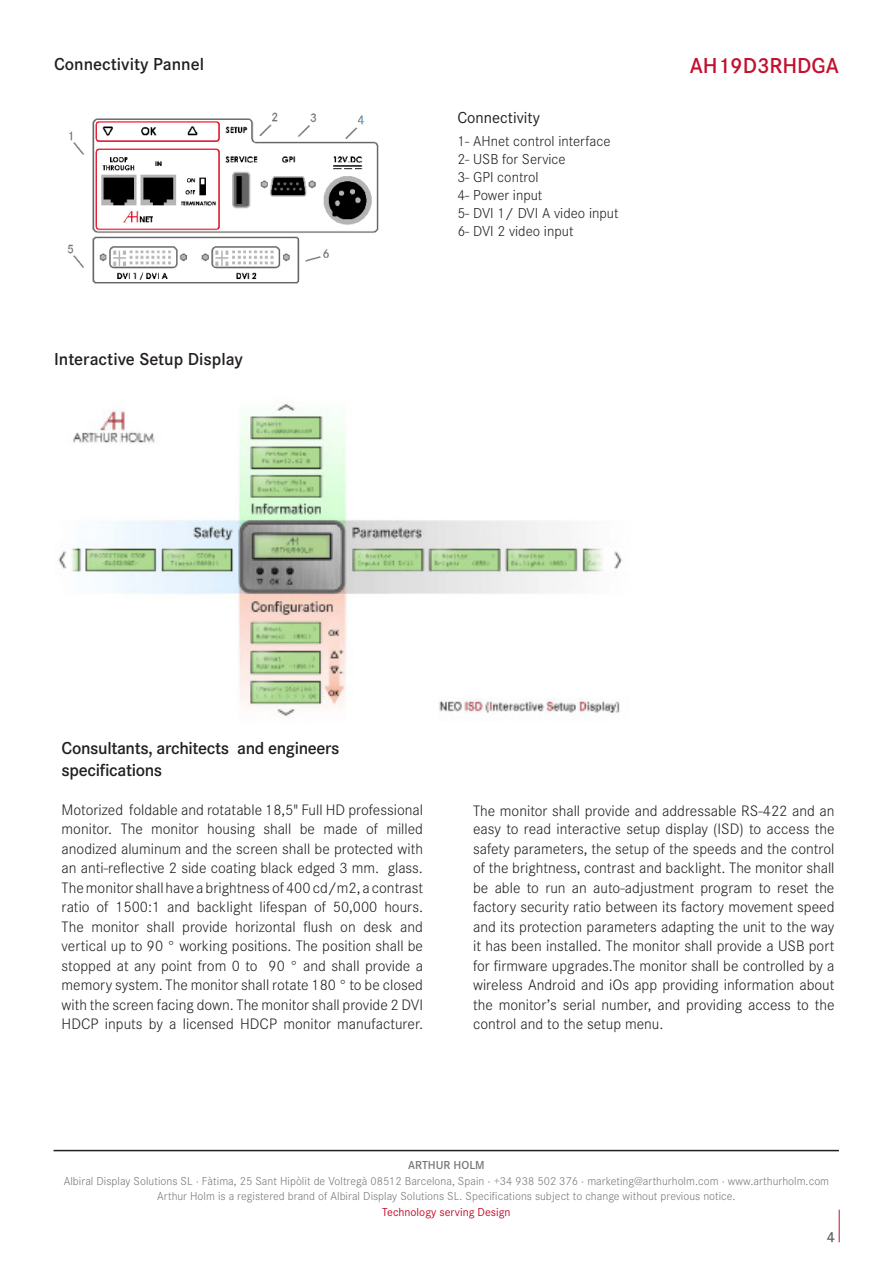
<style>
.page{position:relative;width:893px;height:1263px;background:#fff}
.page>*{position:absolute;margin:0;border:0;box-sizing:border-box;transform-origin:0 0}
.t1{font:600 22.5px "Corporate S";color:#c3102f}
.t2{font:600 18px "Corporate S";letter-spacing:-.02em;color:#231f20}
.t3{font:600 18px "Corporate S";color:#231f20}
.t4{font:16.5px "Corporate S";color:#231f20}
.t5{font:300 15.75px/19.4px "Corporate S";color:#231f20;text-align:justify}
.t6{font:300 15px "Corporate S";color:#231f20}
.t7{font:600 15px "Corporate S";color:#636366}
.t8{font:300 12px "Corporate S";letter-spacing:.005em;color:#76787b}
.t9{font:12px "Corporate S";color:#c3102f}
.t10{font:600 12px "Corporate S";color:#76787b}
.s1{font-size:15px}
</style>
<div class="page">
<hr style="left:839px;top:1210px;width:1px;height:32px;background:#c3102f">
<hr style="left:54px;top:1150px;width:785px;height:1px;background:#231f20">
<img style="left:58px;top:404px;width:564px;height:312px">
<div style="left:282px;top:420px;width:25px;height:9px;background:#afda92"></div>
<img style="left:67px;top:112px;width:312px;height:172px">
<p class="t3" style="left:54px;top:52px;width:152px">Connectivity Pannel</p>
<p class="t3" style="left:54px;top:347px;width:190px">Interactive Setup Display</p>
<p class="t4" style="left:457px;top:107px;width:84px">Connectivity</p>
<p class="t6" style="left:457px;top:131px;width:155px">1- AHnet control interface</p>
<p class="t6" style="left:457px;top:149px;width:110px">2- USB for Service</p>
<p class="t6" style="left:457px;top:167px;width:83px">3- GPI control</p>
<p class="t6" style="left:457px;top:185px;width:87px">4- Power input</p>
<p class="t6" style="left:457px;top:203px;width:163px">5- DVI 1/ DVI A video input</p>
<p class="t6" style="left:457px;top:221px;width:118px">6- DVI 2 video input</p>
<p class="t1" style="left:690px;top:51px;width:151px">AH19D3RHDGA</p>
<p class="t2" style="left:62px;top:736px;width:279px">Consultants, architects and engineers</p>
<p class="t2" style="left:62px;top:758px;width:102px">specifications</p>
<p class="t5" style="left:62px;top:799px;width:363px">Motorized foldable and rotatable 18,5" Full HD professional monitor. The monitor housing shall be made of milled anodized aluminum and the screen shall be protected with an anti-reflective 2 side coating black edged 3 mm. glass.<br>The monitor shall have a brightness of 400 cd/m2, a contrast ratio of 1500:1 and backlight lifespan of 50,000 hours.</p>
<p class="t5" style="left:62px;top:916px;width:363px">The monitor shall provide horizontal flush on desk and vertical up to 90 <span class="s1">°</span> working positions. The position shall be stopped at any point from 0 to 90 <span class="s1">°</span> and shall provide a memory system. The monitor shall rotate 180 <span class="s1">°</span> to be closed with the screen facing down. The monitor shall provide 2 DVI HDCP inputs by a licensed HDCP monitor manufacturer.</p>
<p class="t5" style="left:473px;top:800px;width:363px">The monitor shall provide and addressable RS-422 and an easy to read interactive setup display (ISD) to access the safety parameters, the setup of the speeds and the control of the brightness, contrast and backlight. The monitor shall be able to run an auto-adjustment program to reset the factory security ratio between its factory movement speed and its protection parameters adapting the unit to the way it has been installed. The monitor shall provide a USB port for firmware upgrades.The monitor shall be controlled by a wireless Android and iOs app providing information about the monitor’s serial number, and providing access to the control and to the setup menu.</p>
<p class="t10" style="left:408px;top:1157px;width:78px">ARTHUR HOLM</p>
<p class="t8" style="left:64px;top:1173px;width:767px">Albiral Display Solutions SL · Fàtima, 25 Sant Hipòlit de Voltregà 08512 Barcelona, Spain · +34 938 502 376 · marketing@arthurholm.com · www.arthurholm.com</p>
<p class="t8" style="left:157px;top:1188px;width:580px">Arthur Holm is a registered brand of Albiral Display Solutions SL. Specifications subject to change without previous notice.</p>
<p class="t9" style="left:382px;top:1204px;width:130px">Technology serving Design</p>
<p class="t7" style="left:827px;top:1227px;width:10px">4</p>
</div>
